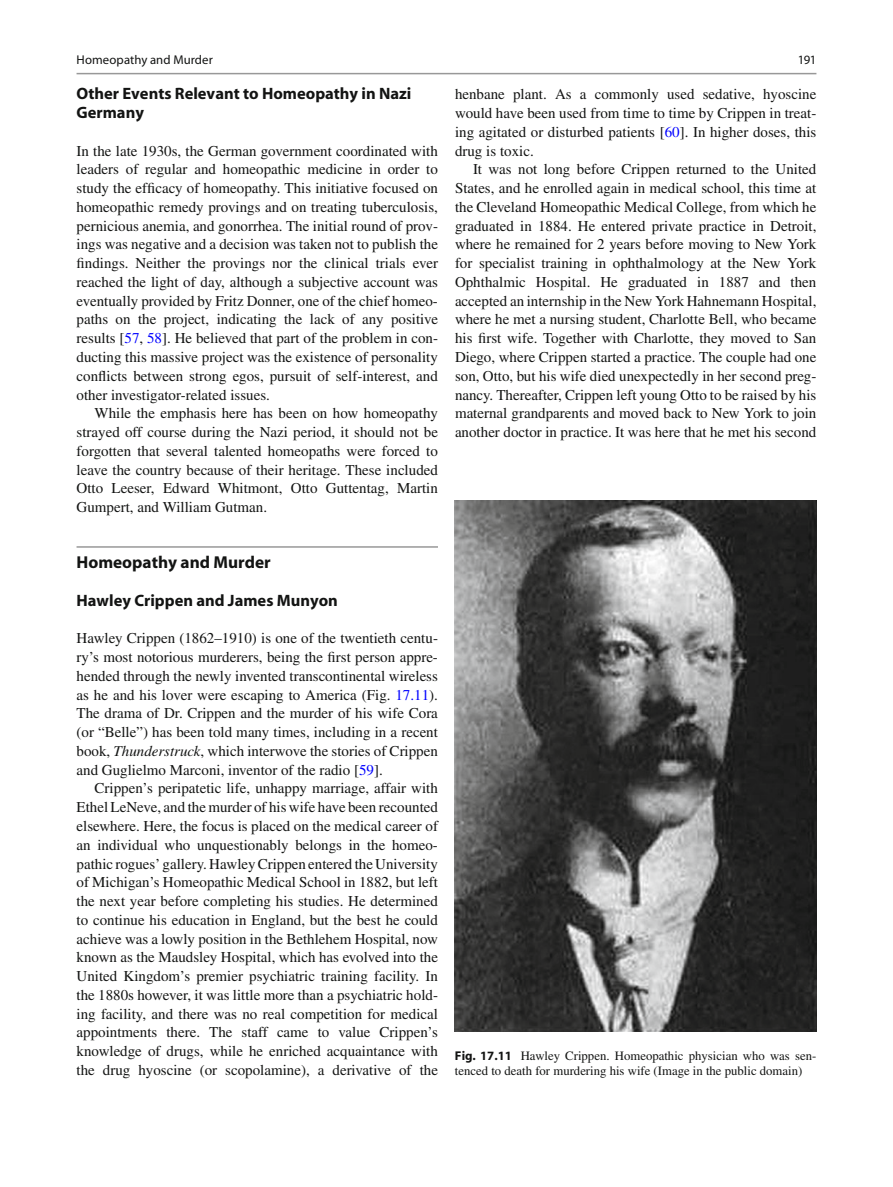
<style>
.page{position:relative;width:893px;height:1187px;background:#fff}
.page>*{position:absolute;margin:0;border:0;box-sizing:border-box;transform-origin:0 0}
.t1{font:700 17.25px "Myriad";color:#131413}
.t2{font:700 16.5px/18.8px "Myriad";color:#131413}
.t3{font:15px/18.8px "Times";color:#131413;text-align:justify}
.t4{font:12.75px/15px "Times";color:#131413}
.t5{font:12.75px "Myriad";letter-spacing:.005em;color:#131413}
.s1{color:#00f}
.s2{font-style:italic}
.s3{font-family:"Myriad";font-weight:700}
</style>
<div class="page">
<hr style="left:77px;top:546px;width:361px;height:1px;background:#989898">
<img style="left:455px;top:501px;width:361px;height:530px">
<hr style="left:77px;top:73px;width:739px;height:1px;background:#989898">
<p class="t5" style="left:77px;top:55px;width:138px">Homeopathy and Murder</p>
<p class="t2" style="left:77px;top:86px;width:336px">Other Events Relevant to Homeopathy in Nazi<br>Germany</p>
<p class="t3" style="left:77px;top:143px;width:363px">In the late 1930s, the German government coordinated with leaders of regular and homeopathic medicine in order to study the efficacy of homeopathy. This initiative focused on homeopathic remedy provings and on treating tuberculosis, pernicious anemia, and gonorrhea. The initial round of prov&shy;ings was negative and a decision was taken not to publish the findings. Neither the provings nor the clinical trials ever reached the light of day, although a subjective account was eventually provided by Fritz Donner, one of the chief homeo&shy;paths on the project, indicating the lack of any positive results [ <span class="s1">57</span> , <span class="s1">58</span> ]. He believed that part of the problem in con&shy;ducting this massive project was the existence of personality conflicts between strong egos, pursuit of self-interest, and other investigator-related issues.</p>
<p class="t3" style="left:77px;top:405px;width:363px;text-indent:18px">While the emphasis here has been on how homeopathy strayed off course during the Nazi period, it should not be forgotten that several talented homeopaths were forced to leave the country because of their heritage. These included Otto Leeser, Edward Whitmont, Otto Guttentag, Martin Gumpert, and William Gutman.</p>
<p class="t1" style="left:77px;top:556px;width:196px">Homeopathy and Murder</p>
<p class="t2" style="left:77px;top:592px;width:263px">Hawley Crippen and James Munyon</p>
<p class="t3" style="left:77px;top:630px;width:363px">Hawley Crippen (1862–1910) is one of the twentieth centu&shy;ry’s most notorious murderers, being the first person appre&shy;hended through the newly invented transcontinental wireless as he and his lover were escaping to America (Fig. <span class="s1">17.11</span> ).<br>The drama of Dr. Crippen and the murder of his wife Cora (or “Belle”) has been told many times, including in a recent book, <span class="s2">Thunderstruck</span> , which interwove the stories of Crippen and Guglielmo Marconi, inventor of the radio [ <span class="s1">59</span> ].</p>
<p class="t3" style="left:77px;top:780px;width:363px;text-indent:18px">Crippen’s peripatetic life, unhappy marriage, affair with Ethel LeNeve, and the murder of his wife have been recounted elsewhere. Here, the focus is placed on the medical career of an individual who unquestionably belongs in the homeo&shy;pathic rogues’ gallery. Hawley Crippen entered the University of Michigan’s Homeopathic Medical School in 1882, but left the next year before completing his studies. He determined to continue his education in England, but the best he could achieve was a lowly position in the Bethlehem Hospital, now known as the Maudsley Hospital, which has evolved into the United Kingdom’s premier psychiatric training facility. In the 1880s however, it was little more than a psychiatric hold&shy;ing facility, and there was no real competition for medical appointments there. The staff came to value Crippen’s knowledge of drugs, while he enriched acquaintance with the drug hyoscine (or scopolamine), a derivative of the</p>
<p class="t5" style="left:798px;top:55px;width:20px">191</p>
<p class="t3" style="left:455px;top:86px;width:363px">henbane plant. As a commonly used sedative, hyoscine would have been used from time to time by Crippen in treat&shy;ing agitated or disturbed patients [ <span class="s1">60</span> ]. In higher doses, this drug is toxic.</p>
<p class="t3" style="left:455px;top:161px;width:363px;text-indent:18px">It was not long before Crippen returned to the United States, and he enrolled again in medical school, this time at the Cleveland Homeopathic Medical College, from which he graduated in 1884. He entered private practice in Detroit, where he remained for 2 years before moving to New York for specialist training in ophthalmology at the New York Ophthalmic Hospital. He graduated in 1887 and then accepted an internship in the New York Hahnemann Hospital, where he met a nursing student, Charlotte Bell, who became his first wife. Together with Charlotte, they moved to San Diego, where Crippen started a practice. The couple had one son, Otto, but his wife died unexpectedly in her second preg&shy;nancy. Thereafter, Crippen left young Otto to be raised by his maternal grandparents and moved back to New York to join another doctor in practice. It was here that he met his second</p>
<p class="t4" style="left:455px;top:1049px;width:363px"><span class="s3">Fig. 17.11</span> Hawley Crippen. Homeopathic physician who was sen&shy;tenced to death for murdering his wife (Image in the public domain)</p>
</div>
